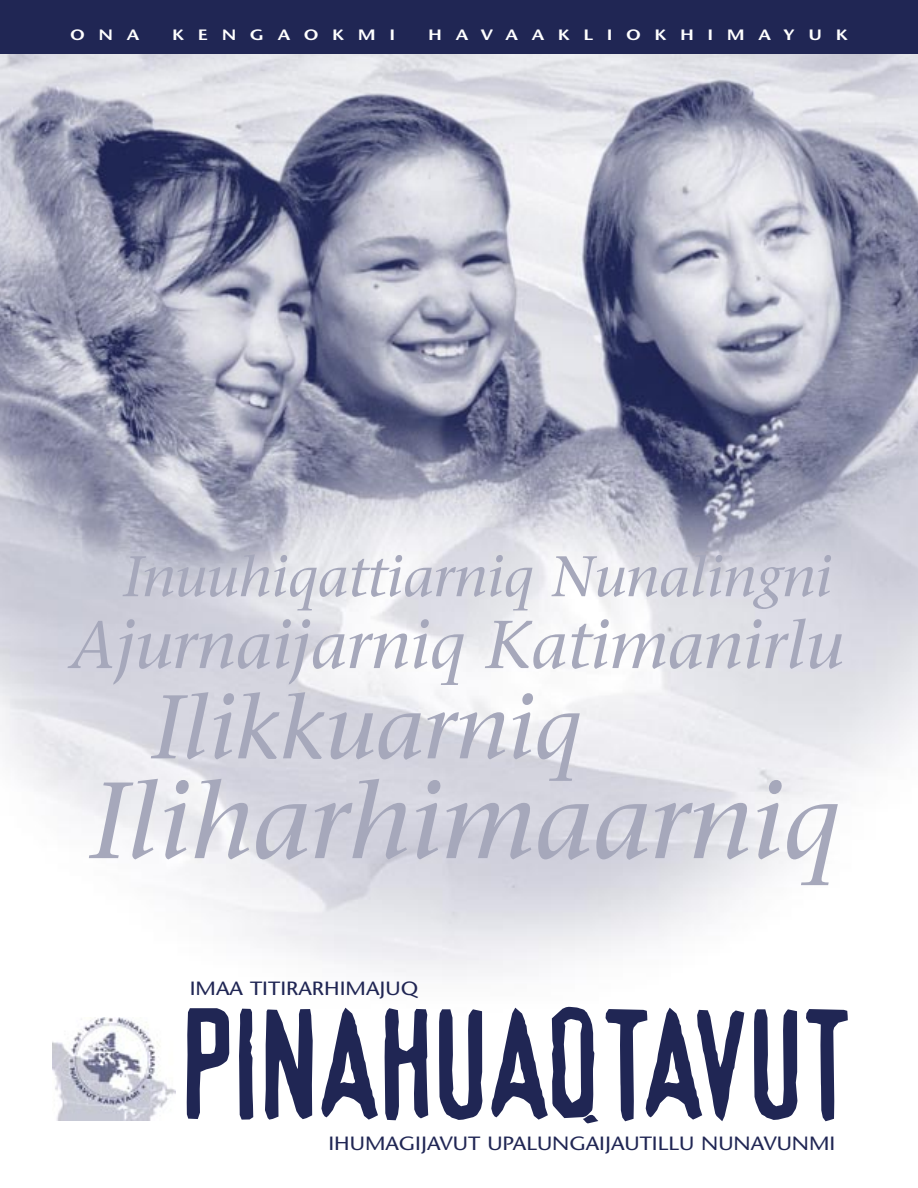
<style>
.page{position:relative;width:918px;height:1188px;background:#fff}
.page>*{position:absolute;margin:0;border:0;box-sizing:border-box;transform-origin:0 0}
.t1{font:138px "Device";color:#202654}
.t2{font:italic 108px "Stone Serif";color:#a6a8bb}
.t3{font:italic 90px "Stone Serif";color:#a6a8bb}
.t4{font:italic 67.5px "Stone Serif";color:#a6a8bb}
.t5{font:italic 57px "Stone Serif";color:#a6a8bb}
.t6{font:19.2px "Stone Sans";color:#202654;scale:1.15 1}
.t7{font:600 15px "Stone Sans";letter-spacing:.725em;color:#fff;scale:1.25 1}
</style>
<div class="page">
<img style="left:0;top:54px;width:918px;height:1040px">
<div style="left:0;top:0;width:918px;height:54px;background:#202654"></div>
<img style="left:52px;top:1018px;width:123px;height:103px">
<p class="t7" style="left:70px;top:28px;width:57px">ONA</p>
<p class="t7" style="left:172px;top:28px;width:180px">KENGAOKMI</p>
<p class="t7" style="left:428px;top:28px;width:337px">HAVAAKLIOKHIMAYUK</p>
<h3 class="t5" style="left:124px;top:554px;width:710px">Inuuhiqattiarniq Nunalingni</h3>
<h3 class="t4" style="left:70px;top:618px;width:775px">Ajurnaijarniq Katimanirlu</h3>
<h3 class="t3" style="left:153px;top:692px;width:430px">Ilikkuarniq</h3>
<h2 class="t2" style="left:91px;top:779px;width:750px">Iliharhimaarniq</h2>
<p class="t6" style="left:190px;top:981px;width:200px">IMAA TITIRARHIMAJUQ</p>
<h1 class="t1" style="left:181px;top:992px;width:669px">PINAHUAQTAVUT</h1>
<p class="t6" style="left:328px;top:1136px;width:442px">IHUMAGIJAVUT UPALUNGAIJAUTILLU NUNAVUNMI</p>
</div>
